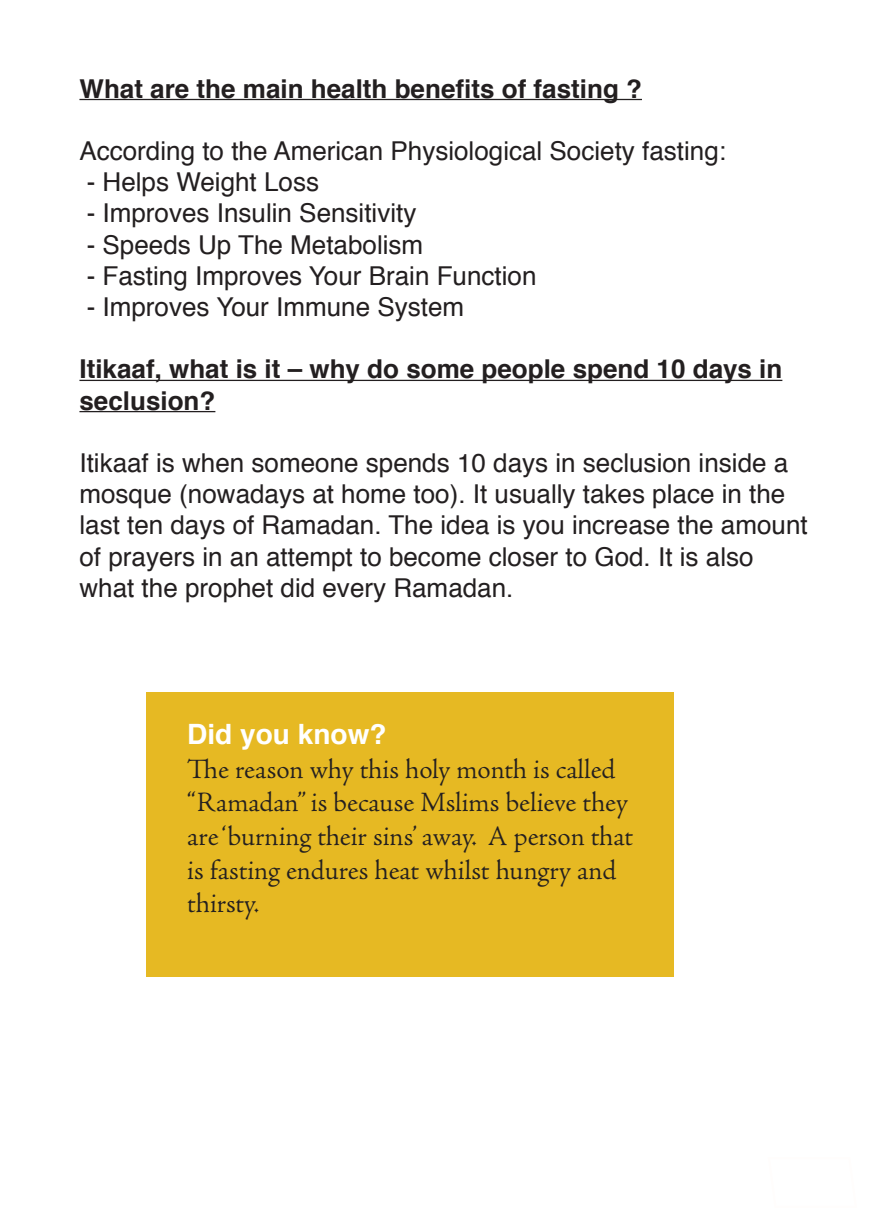
<style>
.page{position:relative;width:874px;height:1225px;background:#fff}
.page>*{position:absolute;margin:0;border:0;box-sizing:border-box;transform-origin:0 0}
.t1{font:300 28px/33.6px "Adobe Jenson Pro";color:#231f20}
.t2{font:700 28px "Helvetica";color:#fff}
.t3{font:26px/31.2px "Helvetica";color:#231f20}
.t4{font:700 26px/31.2px "Helvetica";color:#231f20}
</style>
<div class="page">
<div style="left:146px;top:691px;width:527px;height:285px;background:#e6b923"></div>
<hr style="left:79px;top:99px;width:562px;height:1px;background:#231f20">
<hr style="left:79px;top:380px;width:703px;height:1px;background:#231f20">
<hr style="left:79px;top:411px;width:136px;height:1px;background:#231f20">
<p class="t4" style="left:79px;top:71px;width:563px">What are the main health benefits of fasting ?</p>
<p class="t3" style="left:79px;top:134px;width:647px">According to the American Physiological Society fasting:</p>
<p class="t3" style="left:87px;top:166px;width:234px">- Helps Weight Loss</p>
<p class="t3" style="left:87px;top:197px;width:331px">- Improves Insulin Sensitivity</p>
<p class="t3" style="left:87px;top:228px;width:338px">- Speeds Up The Metabolism</p>
<p class="t3" style="left:87px;top:259px;width:451px">- Fasting Improves Your Brain Function</p>
<p class="t3" style="left:87px;top:290px;width:379px">- Improves Your Immune System</p>
<p class="t4" style="left:79px;top:352px;width:704px">Itikaaf, what is it – why do some people spend 10 days in seclusion?</p>
<p class="t3" style="left:79px;top:446px;width:729px">Itikaaf is when someone spends 10 days in seclusion inside a mosque (nowadays at home too). It usually takes place in the last ten days of Ramadan. The idea is you increase the amount of prayers in an attempt to become closer to God. It is also what the prophet did every Ramadan.</p>
<p class="t2" style="left:187px;top:709px;width:201px">Did you know?</p>
<p class="t1" style="left:187px;top:753px;width:447px">The reason why this holy month is called “Ramadan” is because Mslims believe they are ‘burning their sins’ away. A person that is fasting endures heat whilst hungry and thirsty.</p>
</div>
